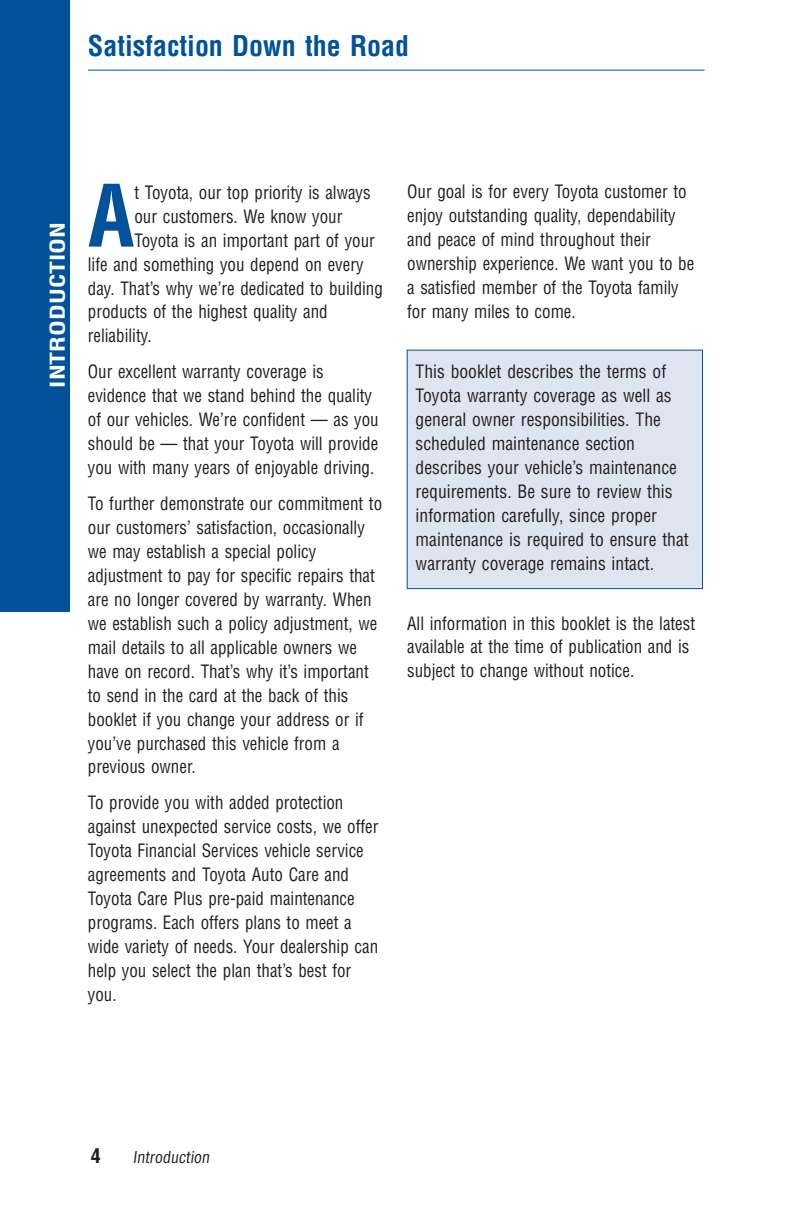
<style>
.page{position:relative;width:792px;height:1224px;background:#fff}
.page>*{position:absolute;margin:0;border:0;box-sizing:border-box;transform-origin:0 0}
.t1{font:700 condensed 83.8px "Helvetica";color:#01529a}
.t2{font:700 condensed 28px "Helvetica";color:#01529a}
.t3{font:700 condensed 20px "Helvetica";color:#fff;scale:1.3 1}
.t4{font:700 condensed 20px "Helvetica";color:#231f20}
.t5{font:condensed 18px/24px "Helvetica";color:#231f20;scale:.95 1}
.t6{font:condensed 18px/24px "Helvetica";color:#231f20}
.t7{font:condensed 16px "Helvetica";color:#231f20}
</style>
<div class="page">
<div style="left:407px;top:350px;width:296px;height:239px;background:#dfe4f1"></div>
<div style="left:407px;top:350px;width:296px;height:239px;border:1px solid #01529a"></div>
<div style="left:0;top:0;width:70px;height:611px;background:#01529a"></div>
<hr style="left:88px;top:70px;width:617px;height:1px;background:#01529a">
<h2 class="t2" style="left:88px;top:35px;width:323px">Satisfaction Down the Road</h2>
<p class="t3" style="left:50px;top:388px;width:129px;rotate:-90deg">INTRODUCTION</p>
<h1 class="t1" style="left:88px;top:184px;width:48px">A</h1>
<p class="t5" style="left:134px;top:182px;width:250px">t Toyota, our top priority is always</p>
<p class="t5" style="left:134px;top:206px;width:220px">our customers. We know your</p>
<p class="t5" style="left:134px;top:230px;width:255px">Toyota is an important part of your</p>
<p class="t5" style="left:88px;top:254px;width:292px">life and something you depend on every</p>
<p class="t5" style="left:88px;top:277px;width:312px">day. That’s why we’re dedicated to building</p>
<p class="t5" style="left:88px;top:301px;width:254px">products of the highest quality and</p>
<p class="t5" style="left:88px;top:325px;width:69px">reliability.</p>
<p class="t5" style="left:88px;top:361px;width:308px">Our excellent warranty coverage is evidence that we stand behind the quality of our vehicles. We’re confident — as you should be — that your Toyota will provide you with many years of enjoyable driving.</p>
<p class="t5" style="left:88px;top:493px;width:311px">To further demonstrate our commitment to our customers’ satisfaction, occasionally we may establish a special policy adjustment to pay for specific repairs that are no longer covered by warranty. When we establish such a policy adjustment, we mail details to all applicable owners we have on record. That’s why it’s important to send in the card at the back of this booklet if you change your address or if you’ve purchased this vehicle from a previous owner.</p>
<p class="t5" style="left:88px;top:792px;width:307px">To provide you with added protection against unexpected service costs, we offer Toyota Financial Services vehicle service agreements and Toyota Auto Care and Toyota Care Plus pre-paid maintenance programs. Each offers plans to meet a wide variety of needs. Your dealership can help you select the plan that’s best for you.</p>
<p class="t5" style="left:407px;top:181px;width:304px">Our goal is for every Toyota customer to enjoy outstanding quality, dependability and peace of mind throughout their ownership experience. We want you to be a satisfied member of the Toyota family for many miles to come.</p>
<p class="t6" style="left:416px;top:361px;width:275px">This booklet describes the terms of Toyota warranty coverage as well as general owner responsibilities. The scheduled maintenance section describes your vehicle’s maintenance requirements. Be sure to review this information carefully, since proper maintenance is required to ensure that warranty coverage remains intact.</p>
<p class="t5" style="left:407px;top:612px;width:305px">All information in this booklet is the latest available at the time of publication and is subject to change without notice.</p>
<p class="t4" style="left:91px;top:1148px;width:11px">4</p>
<p class="t7" style="left:132px;top:1151px;width:81px">Introduction</p>
</div>
